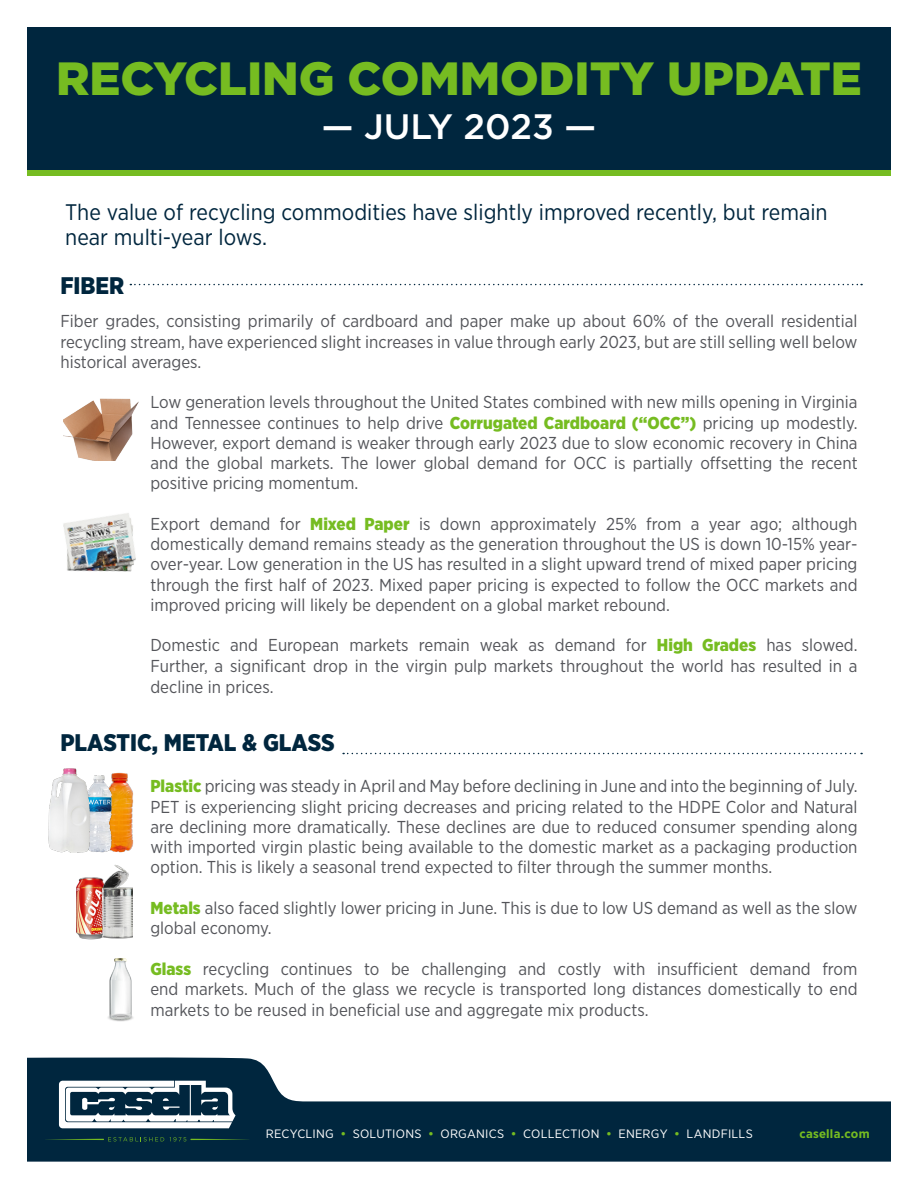
<style>
.page{position:relative;width:918px;height:1188px;background:#fff}
.page>*{position:absolute;margin:0;border:0;box-sizing:border-box;transform-origin:0 0}
.t1{font:900 46.5px "Gotham";color:#76bc21}
.t2{font:500 35.25px "Gotham";color:#fff}
.t3{font:900 24px "Gotham Narrow";color:#00263e}
.t4{font:22.5px/25.5px "Gotham Narrow";color:#00263e}
.t5{font:17.25px/20.2px "Gotham Narrow";color:#54555a;text-align:justify}
.t6{font:12.15px "Gotham Narrow";letter-spacing:.02em;color:#fff;scale:1.07 1}
.t7{font:700 12.15px "Gotham Narrow";letter-spacing:.02em;color:#76bc21;scale:1.08 1}
.s1{font-weight:900;color:#76bc21}
.s2{font-weight:500;color:#76bc21}
</style>
<div class="page">
<div style="left:27px;top:169px;width:864px;height:7px;background:#76bc21"></div>
<div style="left:27px;top:27px;width:864px;height:142px;background:#00263e"></div>
<img style="left:63px;top:513px;width:73px;height:59px">
<img style="left:109px;top:964px;width:23px;height:50px">
<img style="left:109px;top:1013px;width:22px;height:1px">
<img style="left:121px;top:964px;width:8px;height:49px">
<img style="left:112px;top:964px;width:7px;height:16px">
<img style="left:129px;top:977px;width:1px;height:35px">
<img style="left:111px;top:981px;width:1px;height:33px">
<svg style="left:108px;top:1014px;width:25px;height:8px"></svg>
<svg style="left:114px;top:958px;width:12px;height:6px"></svg>
<svg style="left:130px;top:284px;width:732px;height:1px"></svg>
<svg style="left:343px;top:753px;width:519px;height:1px"></svg>
<img style="left:76px;top:877px;width:20px;height:63px">
<img style="left:96px;top:864px;width:37px;height:75px">
<svg style="left:27px;top:1057px;width:864px;height:105px;fill:#00263e"></svg>
<svg style="left:59px;top:1081px;width:177px;height:47px"></svg>
<svg style="left:45px;top:1137px;width:119px;height:4px"></svg>
<svg style="left:170px;top:1137px;width:80px;height:4px"></svg>
<img style="left:63px;top:398px;width:76px;height:62px">
<img style="left:119px;top:772px;width:15px;height:81px">
<img style="left:97px;top:772px;width:22px;height:81px">
<img style="left:48px;top:768px;width:49px;height:85px">
<p class="t1" style="left:56px;top:47px;width:807px">RECYCLING COMMODITY UPDATE</p>
<p class="t2" style="left:322px;top:103px;width:276px">— JULY 2023 —</p>
<p class="t4" style="left:65px;top:199px;width:764px">The value of recycling commodities have slightly improved recently, but remain near multi-year lows.</p>
<p class="t3" style="left:60px;top:269px;width:65px">FIBER</p>
<p class="t5" style="left:60px;top:311px;width:799px">Fiber grades, consisting primarily of cardboard and paper make up about 60% of the overall residential recycling stream, have experienced slight increases in value through early 2023, but are still selling well below historical averages.</p>
<p class="t5" style="left:150px;top:392px;width:709px">Low generation levels throughout the United States combined with new mills opening in Virginia and Tennessee continues to help drive <span class="s1">Corrugated Cardboard (“OCC”)</span> pricing up modestly.<br>However, export demand is weaker through early 2023 due to slow economic recovery in China and the global markets. The lower global demand for OCC is partially offsetting the recent positive pricing momentum.</p>
<p class="t5" style="left:150px;top:513px;width:709px">Export demand for <span class="s1">Mixed Paper</span> is down approximately 25% from a year ago; although domestically demand remains steady as the generation throughout the US is down 10-15% year&shy;over-year. Low generation in the US has resulted in a slight upward trend of mixed paper pricing through the first half of 2023. Mixed paper pricing is expected to follow the OCC markets and improved pricing will likely be dependent on a global market rebound.</p>
<p class="t5" style="left:150px;top:635px;width:709px;line-height:20.7px">Domestic and European markets remain weak as demand for <span class="s1">High Grades</span> has slowed.<br>Further, a significant drop in the virgin pulp markets throughout the world has resulted in a decline in prices.</p>
<p class="t3" style="left:60px;top:727px;width:276px">PLASTIC, METAL &amp; GLASS</p>
<p class="t5" style="left:150px;top:776px;width:709px"><span class="s1">Plastic</span> pricing was steady in April and May before declining in June and into the beginning of July.<br>PET is experiencing slight pricing decreases and pricing related to the HDPE Color and Natural are declining more dramatically. These declines are due to reduced consumer spending along with imported virgin plastic being available to the domestic market as a packaging production option. This is likely a seasonal trend expected to filter through the summer months.</p>
<p class="t5" style="left:150px;top:897px;width:709px"><span class="s1">Metals</span> also faced slightly lower pricing in June. This is due to low US demand as well as the slow global economy.</p>
<p class="t5" style="left:150px;top:958px;width:709px;line-height:20.7px"><span class="s1">Glass</span> recycling continues to be challenging and costly with insufficient demand from end markets. Much of the glass we recycle is transported long distances domestically to end markets to be reused in beneficial use and aggregate mix products.</p>
<p class="t6" style="left:266px;top:1127px;width:457px">RECYCLING <span class="s2">•</span> SOLUTIONS <span class="s2">•</span> ORGANICS <span class="s2">•</span> COLLECTION <span class="s2">•</span> ENERGY <span class="s2">•</span> LANDFILLS</p>
<p class="t7" style="left:799px;top:1126px;width:66px">casella.com</p>
</div>
